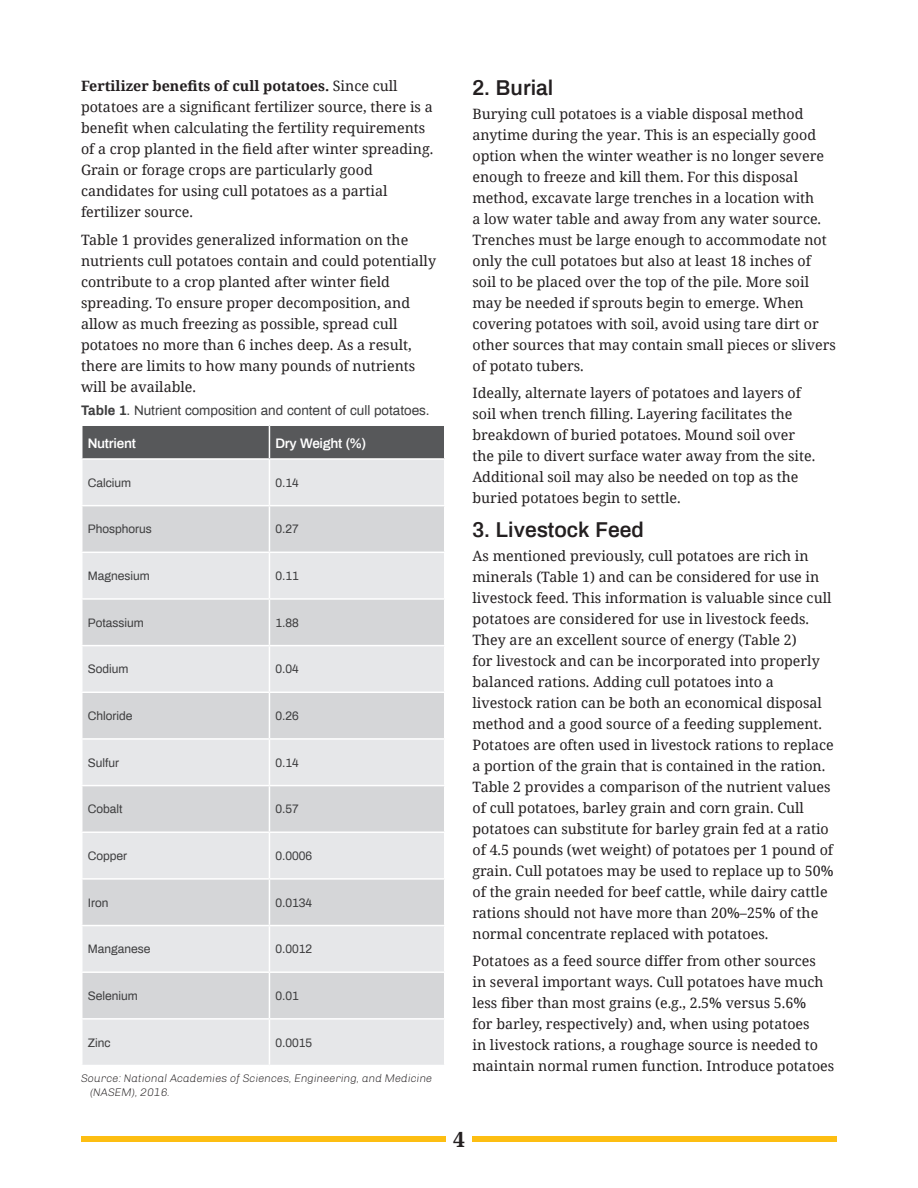
<style>
.page{position:relative;width:918px;height:1188px;background:#fff}
.page>*{position:absolute;margin:0;border:0;box-sizing:border-box;transform-origin:0 0}
.t1{font:600 21px "Archivo";color:#231f20}
.t2{font:700 21px "Noto Serif";color:#231f20}
.t3{font:14.25px/21px "Noto Serif";color:#231f20}
.t4{font:13.5px "Archivo";color:#3e3e3f}
.t5{font:600 13.5px "Archivo";letter-spacing:-.02em;color:#fff}
.t6{font:12px "Archivo";color:#3e3e3f}
.t7{font:italic 300 11.25px/13.5px "Chivo";letter-spacing:-.01em;color:#231f20}
.s1{font-weight:700}
</style>
<div class="page">
<div style="left:81px;top:1137px;width:365px;height:5px;background:#fdbe12"></div>
<div style="left:472px;top:1137px;width:365px;height:5px;background:#fdbe12"></div>
<div style="left:82px;top:426px;width:362px;height:32px;background:#57585a"></div>
<div style="left:82px;top:460px;width:362px;height:605px;background:#e6e7e9"></div>
<svg style="left:82px;top:506px;width:362px;height:512px;background:#dddedf"></svg>
<hr style="left:269px;top:426px;width:1px;height:32px;background:#fff">
<hr style="left:269px;top:460px;width:1px;height:45px;background:#fff">
<hr style="left:269px;top:506px;width:1px;height:46px;background:#fff">
<hr style="left:269px;top:600px;width:1px;height:45px;background:#fff">
<hr style="left:269px;top:646px;width:1px;height:46px;background:#fff">
<hr style="left:269px;top:693px;width:1px;height:45px;background:#fff">
<hr style="left:269px;top:740px;width:1px;height:45px;background:#fff">
<hr style="left:269px;top:786px;width:1px;height:45px;background:#fff">
<hr style="left:269px;top:833px;width:1px;height:45px;background:#fff">
<hr style="left:269px;top:880px;width:1px;height:45px;background:#fff">
<hr style="left:269px;top:926px;width:1px;height:45px;background:#fff">
<hr style="left:269px;top:973px;width:1px;height:45px;background:#fff">
<hr style="left:269px;top:1020px;width:1px;height:45px;background:#fff">
<hr style="left:269px;top:553px;width:1px;height:45px;background:#fff">
<hr style="left:81px;top:692px;width:188px;height:1px;background:#fff">
<hr style="left:269px;top:692px;width:177px;height:1px;background:#fff">
<hr style="left:81px;top:738px;width:188px;height:2px;background:#fff">
<hr style="left:269px;top:738px;width:177px;height:2px;background:#fff">
<hr style="left:81px;top:785px;width:188px;height:1px;background:#fff">
<hr style="left:269px;top:785px;width:177px;height:1px;background:#fff">
<hr style="left:81px;top:831px;width:188px;height:2px;background:#fff">
<hr style="left:269px;top:831px;width:177px;height:2px;background:#fff">
<hr style="left:81px;top:878px;width:188px;height:2px;background:#fff">
<hr style="left:269px;top:878px;width:177px;height:2px;background:#fff">
<hr style="left:81px;top:925px;width:188px;height:1px;background:#fff">
<hr style="left:269px;top:925px;width:177px;height:1px;background:#fff">
<hr style="left:81px;top:971px;width:188px;height:2px;background:#fff">
<hr style="left:269px;top:971px;width:177px;height:2px;background:#fff">
<hr style="left:81px;top:1018px;width:188px;height:2px;background:#fff">
<hr style="left:269px;top:1018px;width:177px;height:2px;background:#fff">
<hr style="left:81px;top:598px;width:188px;height:2px;background:#fff">
<hr style="left:269px;top:598px;width:177px;height:2px;background:#fff">
<hr style="left:81px;top:645px;width:188px;height:1px;background:#fff">
<hr style="left:269px;top:645px;width:177px;height:1px;background:#fff">
<hr style="left:81px;top:505px;width:188px;height:1px;background:#fff">
<hr style="left:269px;top:505px;width:177px;height:1px;background:#fff">
<hr style="left:81px;top:552px;width:188px;height:1px;background:#fff">
<hr style="left:269px;top:552px;width:177px;height:1px;background:#fff">
<p class="t3" style="left:81px;top:75px;width:354px"><span class="s1">Fertilizer benefits of cull potatoes.</span> Since cull potatoes are a significant fertilizer source, there is a benefit when calculating the fertility requirements of a crop planted in the field after winter spreading.<br>Grain or forage crops are particularly good candidates for using cull potatoes as a partial fertilizer source.</p>
<p class="t3" style="left:81px;top:229px;width:357px">Table 1 provides generalized information on the nutrients cull potatoes contain and could potentially contribute to a crop planted after winter field spreading. To ensure proper decomposition, and allow as much freezing as possible, spread cull potatoes no more than 6 inches deep. As a result, there are limits to how many pounds of nutrients will be available.</p>
<p class="t4" style="left:81px;top:401px;width:350px"><span class="s1">Table 1</span>. Nutrient composition and content of cull potatoes.</p>
<p class="t5" style="left:88px;top:434px;width:50px">Nutrient</p>
<p class="t5" style="left:275px;top:434px;width:92px">Dry Weight (%)</p>
<p class="t6" style="left:88px;top:474px;width:45px">Calcium</p>
<p class="t6" style="left:275px;top:474px;width:25px">0.14</p>
<p class="t6" style="left:88px;top:521px;width:66px">Phosphorus</p>
<p class="t6" style="left:275px;top:521px;width:25px">0.27</p>
<p class="t6" style="left:88px;top:568px;width:64px">Magnesium</p>
<p class="t6" style="left:275px;top:568px;width:25px">0.11</p>
<p class="t6" style="left:88px;top:614px;width:58px">Potassium</p>
<p class="t6" style="left:275px;top:614px;width:25px">1.88</p>
<p class="t6" style="left:88px;top:661px;width:42px">Sodium</p>
<p class="t6" style="left:275px;top:661px;width:25px">0.04</p>
<p class="t6" style="left:88px;top:708px;width:46px">Chloride</p>
<p class="t6" style="left:275px;top:708px;width:25px">0.26</p>
<p class="t6" style="left:88px;top:754px;width:33px">Sulfur</p>
<p class="t6" style="left:275px;top:754px;width:25px">0.14</p>
<p class="t6" style="left:88px;top:801px;width:36px">Cobalt</p>
<p class="t6" style="left:275px;top:801px;width:25px">0.57</p>
<p class="t6" style="left:88px;top:848px;width:41px">Copper</p>
<p class="t6" style="left:275px;top:848px;width:38px">0.0006</p>
<p class="t6" style="left:88px;top:894px;width:22px">Iron</p>
<p class="t6" style="left:275px;top:894px;width:38px">0.0134</p>
<p class="t6" style="left:88px;top:941px;width:64px">Manganese</p>
<p class="t6" style="left:275px;top:941px;width:38px">0.0012</p>
<p class="t6" style="left:88px;top:988px;width:52px">Selenium</p>
<p class="t6" style="left:275px;top:988px;width:25px">0.01</p>
<p class="t6" style="left:88px;top:1034px;width:24px">Zinc</p>
<p class="t6" style="left:275px;top:1034px;width:38px">0.0015</p>
<p class="t7" style="left:90px;top:1072px;width:344px;text-indent:-9px">Source: National Academies of Sciences, Engineering, and Medicine (NASEM), 2016.</p>
<h1 class="t1" style="left:472px;top:74px;width:82px">2. Burial</h1>
<p class="t3" style="left:472px;top:102px;width:365px">Burying cull potatoes is a viable disposal method anytime during the year. This is an especially good option when the winter weather is no longer severe enough to freeze and kill them. For this disposal method, excavate large trenches in a location with<br>a low water table and away from any water source.<br>Trenches must be large enough to accommodate not only the cull potatoes but also at least 18 inches of soil to be placed over the top of the pile. More soil may be needed if sprouts begin to emerge. When covering potatoes with soil, avoid using tare dirt or other sources that may contain small pieces or slivers of potato tubers.</p>
<p class="t3" style="left:472px;top:382px;width:344px">Ideally, alternate layers of potatoes and layers of soil when trench filling. Layering facilitates the breakdown of buried potatoes. Mound soil over the pile to divert surface water away from the site.<br>Additional soil may also be needed on top as the buried potatoes begin to settle.</p>
<h1 class="t1" style="left:472px;top:516px;width:173px">3. Livestock Feed</h1>
<p class="t3" style="left:472px;top:544px;width:363px">As mentioned previously, cull potatoes are rich in minerals (Table 1) and can be considered for use in livestock feed. This information is valuable since cull potatoes are considered for use in livestock feeds.<br>They are an excellent source of energy (Table 2)<br>for livestock and can be incorporated into properly balanced rations. Adding cull potatoes into a livestock ration can be both an economical disposal method and a good source of a feeding supplement.<br>Potatoes are often used in livestock rations to replace a portion of the grain that is contained in the ration.<br>Table 2 provides a comparison of the nutrient values of cull potatoes, barley grain and corn grain. Cull potatoes can substitute for barley grain fed at a ratio of 4.5 pounds (wet weight) of potatoes per 1 pound of grain. Cull potatoes may be used to replace up to 50% of the grain needed for beef cattle, while dairy cattle rations should not have more than 20%–25% of the normal concentrate replaced with potatoes.</p>
<p class="t3" style="left:472px;top:950px;width:363px">Potatoes as a feed source differ from other sources<br>in several important ways. Cull potatoes have much less fiber than most grains (e.g., 2.5% versus 5.6%<br>for barley, respectively) and, when using potatoes<br>in livestock rations, a roughage source is needed to maintain normal rumen function. Introduce potatoes</p>
<h1 class="t2" style="left:453px;top:1124px;width:13px">4</h1>
</div>
